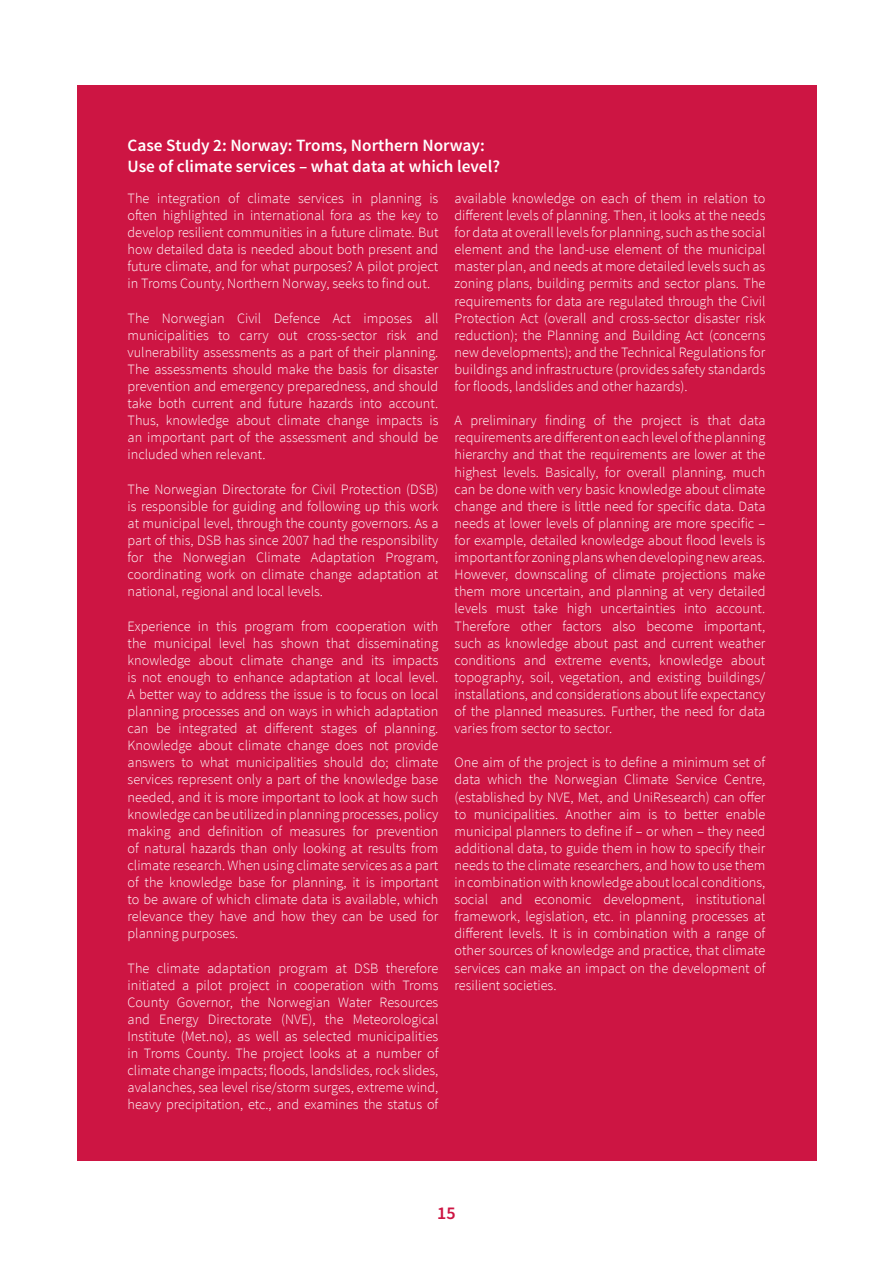
<style>
.page{position:relative;width:893px;height:1263px;background:#fff}
.page>*{position:absolute;margin:0;border:0;box-sizing:border-box;transform-origin:0 0}
.t1{font:600 18px "Source Sans Pro";color:#cd1543}
.t2{font:600 17.25px/20.7px "Source Sans Pro";color:#fff}
.t3{font:300 14.25px/17.1px "Source Sans Pro";color:#fff;text-align:justify}
</style>
<div class="page">
<div style="left:77px;top:85px;width:739px;height:1076px;background:#cd1543"></div>
<p class="t2" style="left:128px;top:135px;width:374px">Case Study 2: Norway: Troms, Northern Norway:<br>Use of climate services – what data at which level?</p>
<p class="t3" style="left:128px;top:190px;width:312px">The integration of climate services in planning is often highlighted in international fora as the key to develop resilient communities in a future climate. But how detailed data is needed about both present and future climate, and for what purposes? A pilot project in Troms County, Northern Norway, seeks to find out.</p>
<p class="t3" style="left:128px;top:309px;width:312px">The Norwegian Civil Defence Act imposes all municipalities to carry out cross-sector risk and vulnerability assessments as a part of their planning.<br>The assessments should make the basis for disaster prevention and emergency preparedness, and should take both current and future hazards into account.<br>Thus, knowledge about climate change impacts is an important part of the assessment and should be included when relevant.</p>
<p class="t3" style="left:128px;top:480px;width:312px">The Norwegian Directorate for Civil Protection (DSB) is responsible for guiding and following up this work at municipal level, through the county governors. As a part of this, DSB has since 2007 had the responsibility for the Norwegian Climate Adaptation Program, coordinating work on climate change adaptation at national, regional and local levels.</p>
<p class="t3" style="left:128px;top:617px;width:312px">Experience in this program from cooperation with the municipal level has shown that disseminating knowledge about climate change and its impacts is not enough to enhance adaptation at local level.<br>A better way to address the issue is to focus on local planning processes and on ways in which adaptation can be integrated at different stages of planning.<br>Knowledge about climate change does not provide answers to what municipalities should do; climate services represent only a part of the knowledge base needed, and it is more important to look at how such knowledge can be utilized in planning processes, policy making and definition of measures for prevention of natural hazards than only looking at results from climate research. When using climate services as a part of the knowledge base for planning, it is important to be aware of which climate data is available, which relevance they have and how they can be used for planning purposes.</p>
<p class="t3" style="left:128px;top:959px;width:312px">The climate adaptation program at DSB therefore initiated a pilot project in cooperation with Troms County Governor, the Norwegian Water Resources and Energy Directorate (NVE), the Meteorological Institute (Met.no), as well as selected municipalities in Troms County. The project looks at a number of climate change impacts; floods, landslides, rock slides, avalanches, sea level rise/storm surges, extreme wind, heavy precipitation, etc., and examines the status of</p>
<p class="t3" style="left:455px;top:190px;width:312px">available knowledge on each of them in relation to different levels of planning. Then, it looks at the needs for data at overall levels for planning, such as the social element and the land-use element of the municipal master plan, and needs at more detailed levels such as zoning plans, building permits and sector plans. The requirements for data are regulated through the Civil Protection Act (overall and cross-sector disaster risk reduction); the Planning and Building Act (concerns new developments); and the Technical Regulations for buildings and infrastructure (provides safety standards for floods, landslides and other hazards).</p>
<p class="t3" style="left:455px;top:412px;width:312px">A preliminary finding of the project is that data requirements are different on each level of the planning hierarchy and that the requirements are lower at the highest levels. Basically, for overall planning, much can be done with very basic knowledge about climate change and there is little need for specific data. Data needs at lower levels of planning are more specific – for example, detailed knowledge about flood levels is important for zoning plans when developing new areas.<br>However, downscaling of climate projections make them more uncertain, and planning at very detailed levels must take high uncertainties into account.<br>Therefore other factors also become important, such as knowledge about past and current weather conditions and extreme events, knowledge about topography, soil, vegetation, and existing buildings/ installations, and considerations about life expectancy of the planned measures. Further, the need for data varies from sector to sector.</p>
<p class="t3" style="left:455px;top:754px;width:312px">One aim of the project is to define a minimum set of data which the Norwegian Climate Service Centre, (established by NVE, Met, and UniResearch) can offer to municipalities. Another aim is to better enable municipal planners to define if – or when – they need additional data, to guide them in how to specify their needs to the climate researchers, and how to use them in combination with knowledge about local conditions, social and economic development, institutional framework, legislation, etc. in planning processes at different levels. It is in combination with a range of other sources of knowledge and practice, that climate services can make an impact on the development of resilient societies.</p>
<p class="t1" style="left:437px;top:1201px;width:20px">15</p>
</div>
